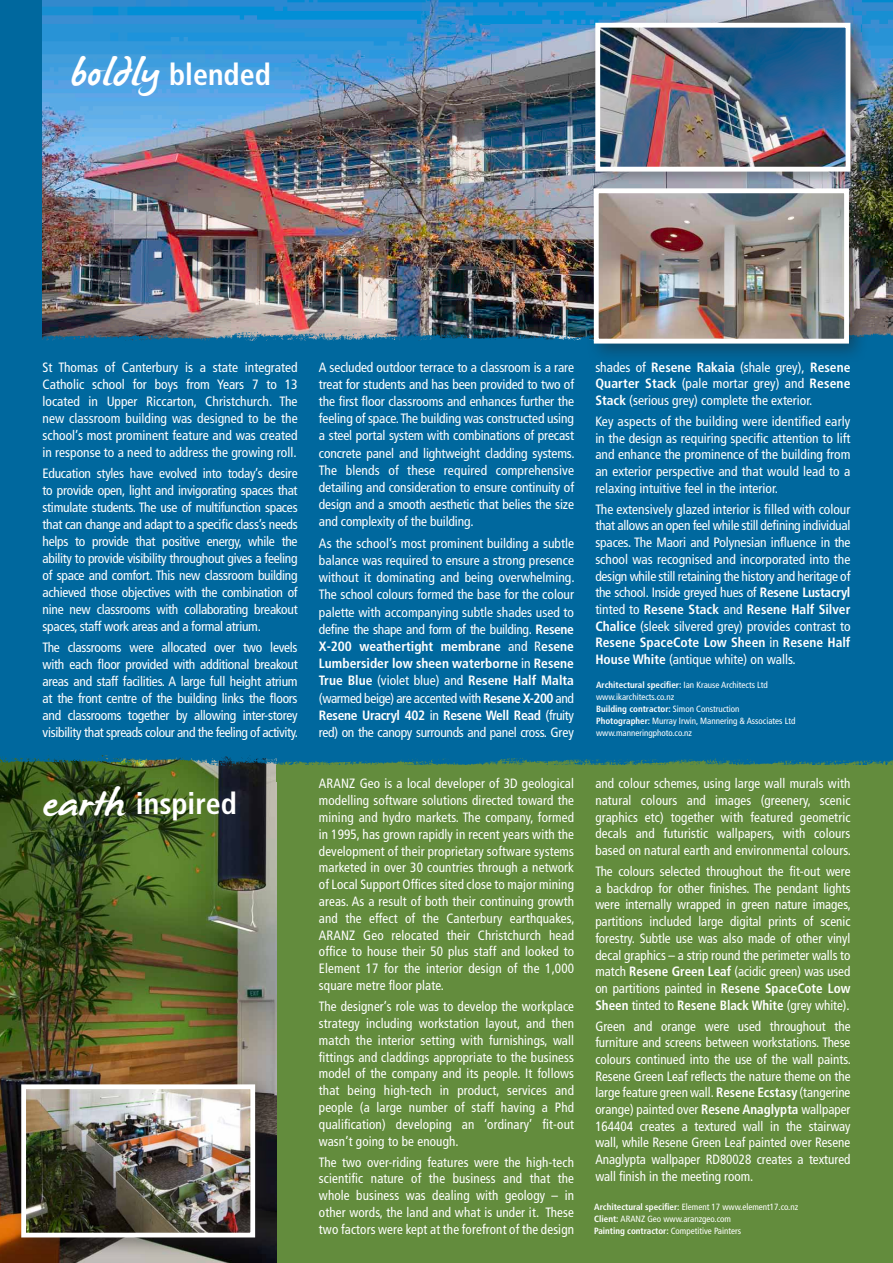
<style>
.page{position:relative;width:893px;height:1263px;background:#fff}
.page>*{position:absolute;margin:0;border:0;box-sizing:border-box;transform-origin:0 0}
.t1{font:700 condensed 30px "Frutiger";color:#fff}
.t2{font:condensed 13.5px/16.6px "Frutiger";color:#fff;text-align:justify}
.t3{font:condensed 9px/12px "Frutiger";color:#fff}
.s1{font-family:"James Paul";font-weight:400;font-stretch:normal;font-size:37.5px}
.s2{font-weight:700}
</style>
<div class="page">
<div style="left:0;top:0;width:893px;height:808px;background:#00689e"></div>
<div style="left:0;top:765px;width:893px;height:498px;background:#638c3d"></div>
<img style="left:0;top:773px;width:276px;height:490px">
<div style="left:13px;top:1076px;width:262px;height:181px;background:#231f20;opacity:.4"></div>
<img style="left:27px;top:1090px;width:222px;height:141px">
<div style="left:21px;top:1084px;width:234px;height:153px;border:5px solid #fff"></div>
<img style="left:285px;top:758px;width:607px;height:7px">
<img style="left:0;top:755px;width:285px;height:18px">
<img style="left:43px;top:0;width:850px;height:324px">
<div style="left:587px;top:14px;width:283px;height:178px;background:#231f20;opacity:.4"></div>
<img style="left:601px;top:29px;width:243px;height:137px">
<div style="left:595px;top:23px;width:255px;height:149px;border:5px solid #fff"></div>
<img style="left:42px;top:324px;width:851px;height:17px">
<div style="left:585px;top:180px;width:284px;height:184px;background:#231f20;opacity:.4"></div>
<img style="left:600px;top:194px;width:243px;height:144px">
<div style="left:594px;top:188px;width:255px;height:156px;border:5px solid #fff"></div>
<hr style="left:892px;top:740px;width:1px;height:268px;background:#fff">
<h1 class="t1" style="left:70px;top:56px;width:203px"><span class="s1">boldly</span> blended</h1>
<p class="t2" style="left:43px;top:358px;width:257px">St Thomas of Canterbury is a state integrated Catholic school for boys from Years 7 to 13 located in Upper Riccarton, Christchurch. The new classroom building was designed to be the school’s most prominent feature and was created in response to a need to address the growing roll.</p>
<p class="t2" style="left:43px;top:465px;width:257px">Education styles have evolved into today’s desire to provide open, light and invigorating spaces that stimulate students. The use of multifunction spaces that can change and adapt to a specific class’s needs helps to provide that positive energy, while the ability to provide visibility throughout gives a feeling of space and comfort. This new classroom building achieved those objectives with the combination of nine new classrooms with collaborating breakout spaces, staff work areas and a formal atrium.</p>
<p class="t2" style="left:43px;top:639px;width:257px">The classrooms were allocated over two levels with each floor provided with additional breakout areas and staff facilities. A large full height atrium at the front centre of the building links the floors and classrooms together by allowing inter-storey visibility that spreads colour and the feeling of activity.</p>
<h1 class="t1" style="left:42px;top:786px;width:197px"><span class="s1">earth</span> inspired</h1>
<p class="t2" style="left:319px;top:358px;width:257px;line-height:17.2px">A secluded outdoor terrace to a classroom is a rare treat for students and has been provided to two of the first floor classrooms and enhances further the feeling of space. The building was constructed using a steel portal system with combinations of precast concrete panel and lightweight cladding systems.<br>The blends of these required comprehensive detailing and consideration to ensure continuity of design and a smooth aesthetic that belies the size and complexity of the building.</p>
<p class="t2" style="left:319px;top:535px;width:257px;line-height:17.2px">As the school’s most prominent building a subtle balance was required to ensure a strong presence without it dominating and being overwhelming.<br>The school colours formed the base for the colour palette with accompanying subtle shades used to define the shape and form of the building. <span class="s2">Resene X-200 weathertight membrane</span> and R<span class="s2">esene Lumbersider low sheen waterborne</span> in <span class="s2">Resene True Blue</span> (violet blue) and <span class="s2">Resene Half Malta </span>(warmed beige) are accented with <span class="s2">Resene X-200</span> and <span class="s2">Resene Uracryl 402</span> in <span class="s2">Resene Well Read</span> (fruity red) on the canopy surrounds and panel cross. Grey</p>
<p class="t2" style="left:319px;top:775px;width:257px">ARANZ Geo is a local developer of 3D geological modelling software solutions directed toward the mining and hydro markets. The company, formed in 1995, has grown rapidly in recent years with the development of their proprietary software systems marketed in over 30 countries through a network of Local Support Offices sited close to major mining areas. As a result of both their continuing growth and the effect of the Canterbury earthquakes, ARANZ Geo relocated their Christchurch head office to house their 50 plus staff and looked to Element 17 for the interior design of the 1,000 square metre floor plate.</p>
<p class="t2" style="left:319px;top:998px;width:257px">The designer’s role was to develop the workplace strategy including workstation layout, and then match the interior setting with furnishings, wall fittings and claddings appropriate to the business model of the company and its people. It follows that being high-tech in product, services and people (a large number of staff having a Phd qualification) developing an ‘ordinary’ fit-out wasn’t going to be enough.</p>
<p class="t2" style="left:319px;top:1154px;width:257px">The two over-riding features were the high-tech scientific nature of the business and that the whole business was dealing with geology – in other words, the land and what is under it. These two factors were kept at the forefront of the design</p>
<p class="t2" style="left:595px;top:359px;width:257px">shades of <span class="s2">Resene Rakaia</span> (shale grey), <span class="s2">Resene Quarter Stack</span> (pale mortar grey) and <span class="s2">Resene Stack</span> (serious grey) complete the exterior.</p>
<p class="t2" style="left:595px;top:413px;width:257px">Key aspects of the building were identified early in the design as requiring specific attention to lift and enhance the prominence of the building from an exterior perspective and that would lead to a relaxing intuitive feel in the interior.</p>
<p class="t2" style="left:595px;top:501px;width:257px">The extensively glazed interior is filled with colour that allows an open feel while still defining individual spaces. The Maori and Polynesian influence in the school was recognised and incorporated into the design while still retaining the history and heritage of the school. Inside greyed hues of <span class="s2">Resene Lustacryl </span>tinted to <span class="s2">Resene Stack</span> and <span class="s2">Resene Half Silver Chalice</span> (sleek silvered grey) provides contrast to <span class="s2">Resene SpaceCote Low Sheen</span> in <span class="s2">Resene Half House White</span> (antique white) on walls.</p>
<p class="t3" style="left:596px;top:679px;width:201px"><span class="s2">Architectural specifier:</span> Ian Krause Architects Ltd www.ikarchitects.co.nz<br><span class="s2">Building contractor:</span> Simon Construction <span class="s2">Photographer:</span> Murray Irwin, Mannering &amp; Associates Ltd www.manneringphoto.co.nz</p>
<p class="t2" style="left:595px;top:775px;width:257px">and colour schemes, using large wall murals with natural colours and images (greenery, scenic graphics etc) together with featured geometric decals and futuristic wallpapers, with colours based on natural earth and environmental colours.</p>
<p class="t2" style="left:595px;top:863px;width:257px">The colours selected throughout the fit-out were a backdrop for other finishes. The pendant lights were internally wrapped in green nature images, partitions included large digital prints of scenic forestry. Subtle use was also made of other vinyl decal graphics – a strip round the perimeter walls to match <span class="s2">Resene Green Leaf</span> (acidic green) was used on partitions painted in <span class="s2">Resene SpaceCote Low Sheen</span> tinted to <span class="s2">Resene Black White</span> (grey white).</p>
<p class="t2" style="left:595px;top:1018px;width:257px">Green and orange were used throughout the furniture and screens between workstations. These colours continued into the use of the wall paints.<br>Resene Green Leaf reflects the nature theme on the large feature green wall. <span class="s2">Resene Ecstasy</span> (tangerine orange) painted over <span class="s2">Resene Anaglypta</span> wallpaper 164404 creates a textured wall in the stairway wall, while Resene Green Leaf painted over Resene Anaglypta wallpaper RD80028 creates a textured wall finish in the meeting room.</p>
<p class="t3" style="left:594px;top:1200px;width:205px"><span class="s2">Architectural specifier:</span> Element 17 www.element17.co.nz<br><span class="s2">Client:</span> ARANZ Geo www.aranzgeo.com<br><span class="s2">Painting contractor:</span> Competitive Painters</p>
</div>
